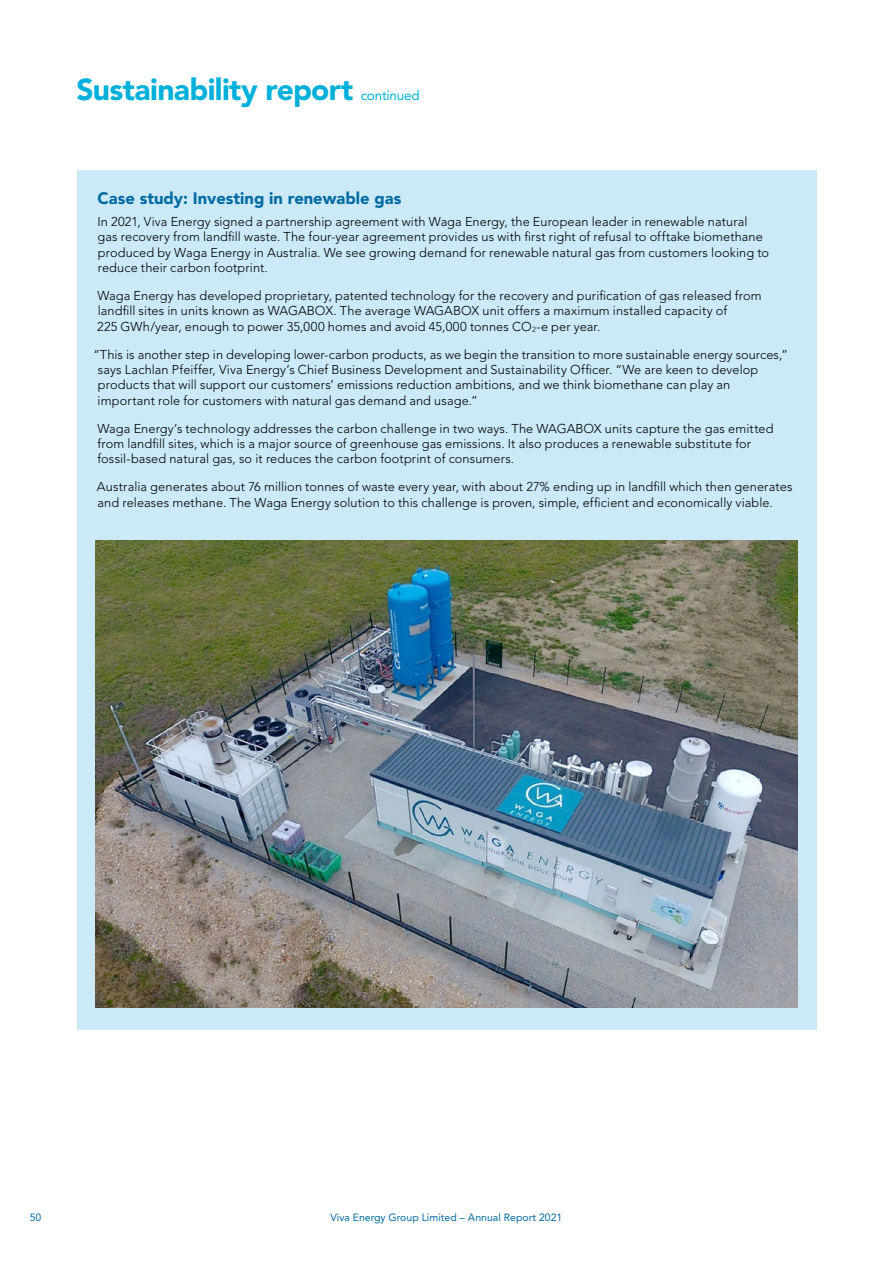
<style>
.page{position:relative;width:893px;height:1263px;background:#fff}
.page>*{position:absolute;margin:0;border:0;box-sizing:border-box;transform-origin:0 0}
.t1{font:900 30px "Avenir";letter-spacing:-.02em;color:#00b0db}
.t2{font:900 16.5px "Avenir";color:#006ba2}
.t3{font:13.5px "Avenir";letter-spacing:-.015em;color:#00b0db}
.t4{font:300 12.75px/15.3px "Avenir";letter-spacing:.01em;color:#000}
.t5{font:10.5px "Avenir";color:#006ba2}
</style>
<div class="page">
<div style="left:77px;top:170px;width:739px;height:860px;background:#cbe9f7"></div>
<img style="left:95px;top:540px;width:702px;height:468px">
<h1 class="t1" style="left:77px;top:72px;width:278px">Sustainability report</h1>
<p class="t3" style="left:361px;top:88px;width:61px">continued</p>
<p class="t2" style="left:98px;top:189px;width:305px">Case study: Investing in renewable gas</p>
<p class="t4" style="left:98px;top:214px;width:673px">In 2021, Viva Energy signed a partnership agreement with Waga Energy, the European leader in renewable natural gas recovery from landfill waste. The four-year agreement provides us with first right of refusal to offtake biomethane produced by Waga Energy in Australia. We see growing demand for renewable natural gas from customers looking to reduce their carbon footprint.</p>
<p class="t4" style="left:97px;top:288px;width:666px">Waga Energy has developed proprietary, patented technology for the recovery and purification of gas released from landfill sites in units known as WAGABOX. The average WAGABOX unit offers a maximum installed capacity of<br>225 GWh/year, enough to power 35,000 homes and avoid 45,000 tonnes CO<sub>2</sub>-e per year.</p>
<p class="t4" style="left:98px;top:347px;width:692px;text-indent:-4px">“This is another step in developing lower-carbon products, as we begin the transition to more sustainable energy sources,” says Lachlan Pfeiffer, Viva Energy’s Chief Business Development and Sustainability Officer. “We are keen to develop products that will support our customers’ emissions reduction ambitions, and we think biomethane can play an important role for customers with natural gas demand and usage.”</p>
<p class="t4" style="left:97px;top:421px;width:678px">Waga Energy’s technology addresses the carbon challenge in two ways. The WAGABOX units capture the gas emitted from landfill sites, which is a major source of greenhouse gas emissions. It also produces a renewable substitute for fossil-based natural gas, so it reduces the carbon footprint of consumers.</p>
<p class="t4" style="left:97px;top:479px;width:697px">Australia generates about 76 million tonnes of waste every year, with about 27% ending up in landfill which then generates and releases methane. The Waga Energy solution to this challenge is proven, simple, efficient and economically viable.</p>
<p class="t5" style="left:30px;top:1211px;width:13px">50</p>
<p class="t5" style="left:331px;top:1211px;width:233px">Viva Energy Group Limited – Annual Report 2021</p>
</div>
